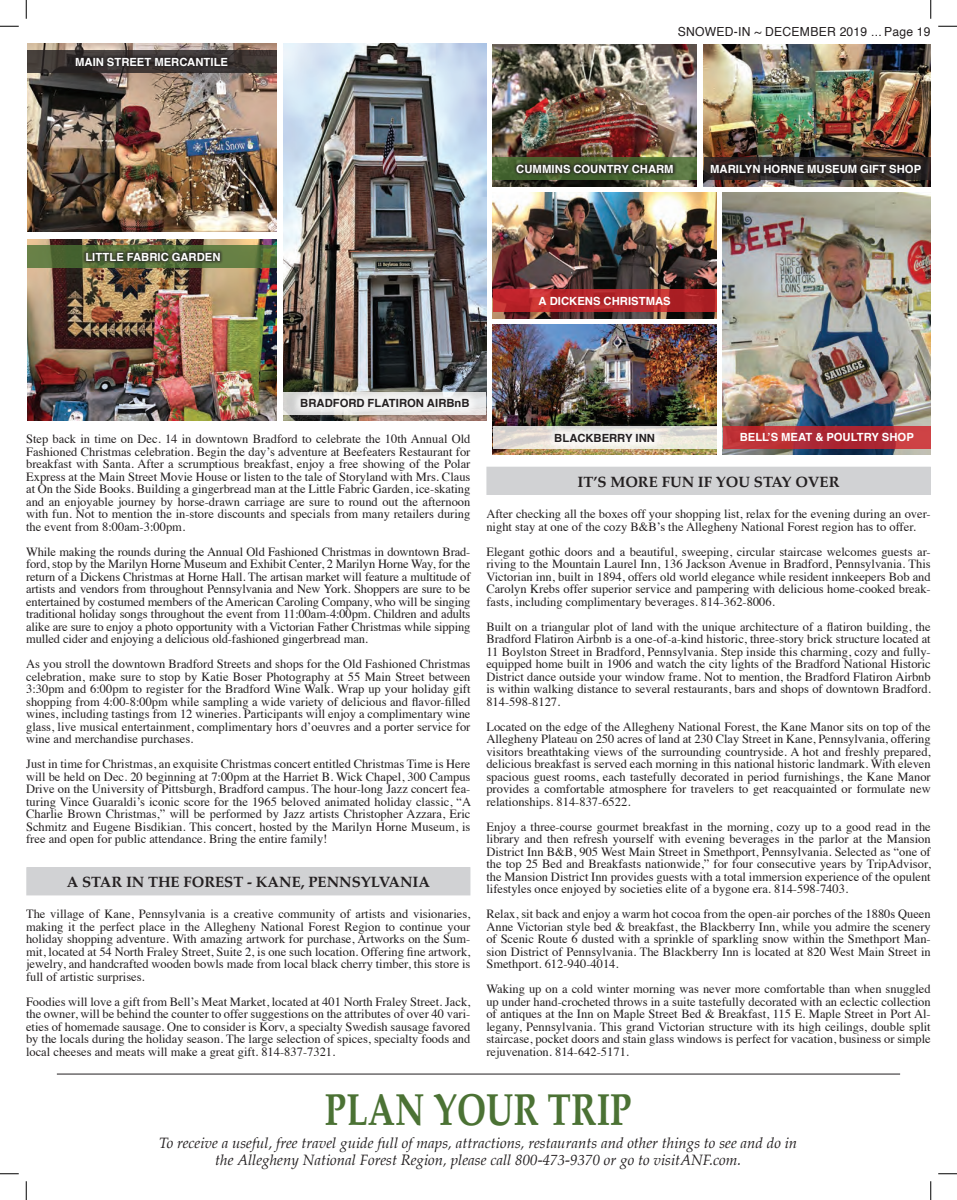
<style>
.page{position:relative;width:957px;height:1200px;background:#fff}
.page>*{position:absolute;margin:0;border:0;box-sizing:border-box;transform-origin:0 0}
.t1{font:700 45px "Palatino";color:#4b7234;scale:.78 1}
.t2{font:italic 15px/17.5px "Palatino";color:#231f20;text-align:center}
.t3{font:700 15px "Palatino";color:#231f20}
.t4{font:12.5px/12.5px "Times";color:#231f20;text-align:justify}
.t5{font:12.5px "Helvetica";letter-spacing:.02em;color:#231f20}
.t6{font:700 11.25px "Helvetica";letter-spacing:.005em;color:#fff}
.t7{font:700 11.25px "Helvetica";color:#231f20}
</style>
<div class="page">
<div style="left:27px;top:868px;width:443px;height:27px;background:#d1d2d4"></div>
<div style="left:26px;top:867px;width:444px;height:28px;border:1px solid #d1d2d4"></div>
<div style="left:487px;top:467px;width:443px;height:27px;background:#d1d2d4"></div>
<div style="left:486px;top:467px;width:445px;height:28px;border:1px solid #d1d2d4"></div>
<hr style="left:57px;top:1074px;width:843px;height:1px;background:#231f20">
<img style="left:493px;top:325px;width:223px;height:129px">
<img style="left:493px;top:44px;width:204px;height:142px">
<img style="left:28px;top:239px;width:249px;height:181px">
<img style="left:493px;top:193px;width:223px;height:125px">
<img style="left:28px;top:44px;width:249px;height:188px">
<img style="left:704px;top:44px;width:227px;height:142px">
<img style="left:283px;top:44px;width:203px;height:376px">
<img style="left:723px;top:193px;width:208px;height:261px">
<svg style="left:28px;top:50px;width:249px;height:23px;background:#3c3533"></svg>
<svg style="left:493px;top:426px;width:223px;height:23px;background:#e0ddd5"></svg>
<div style="left:72px;top:54px;width:159px;height:15px;background:#231f20;opacity:.75"></div>
<div style="left:544px;top:423px;width:121px;height:30px;background:#fff;opacity:.75"></div>
<svg style="left:28px;top:245px;width:249px;height:23px;background:#59723b"></svg>
<div style="left:82px;top:249px;width:142px;height:15px;background:#231f20;opacity:.75"></div>
<svg style="left:283px;top:392px;width:203px;height:22px"></svg>
<div style="left:291px;top:388px;width:189px;height:30px;background:#fff;opacity:.75"></div>
<svg style="left:493px;top:157px;width:204px;height:23px;background:#4e6a35"></svg>
<div style="left:513px;top:161px;width:164px;height:16px;background:#231f20;opacity:.75"></div>
<svg style="left:493px;top:289px;width:223px;height:23px;background:#b7262b"></svg>
<svg style="left:723px;top:426px;width:208px;height:23px;background:#b82f37"></svg>
<svg style="left:704px;top:157px;width:227px;height:23px;background:#2f2826"></svg>
<div style="left:707px;top:161px;width:218px;height:16px;background:#231f20"></div>
<svg style="left:0;top:25px;width:19px;height:2px"></svg>
<svg style="left:938px;top:25px;width:19px;height:2px"></svg>
<svg style="left:0;top:1173px;width:19px;height:2px"></svg>
<svg style="left:938px;top:1173px;width:19px;height:2px"></svg>
<svg style="left:25px;top:0;width:2px;height:19px"></svg>
<svg style="left:25px;top:1181px;width:2px;height:19px"></svg>
<svg style="left:930px;top:0;width:2px;height:19px"></svg>
<svg style="left:930px;top:1181px;width:2px;height:19px"></svg>
<p class="t6" style="left:75px;top:53px;width:154px">MAIN STREET MERCANTILE</p>
<p class="t5" style="left:678px;top:22px;width:255px">SNOWED-IN ~ DECEMBER 2019 ... Page 19</p>
<p class="t6" style="left:85px;top:248px;width:137px">LITTLE FABRIC GARDEN</p>
<p class="t6" style="left:516px;top:160px;width:159px">CUMMINS COUNTRY CHARM</p>
<p class="t6" style="left:710px;top:160px;width:213px">MARILYN HORNE MUSEUM GIFT SHOP</p>
<p class="t6" style="left:539px;top:292px;width:134px">A DICKENS CHRISTMAS</p>
<p class="t7" style="left:300px;top:394px;width:171px">BRADFORD FLATIRON AIRBnB</p>
<p class="t4" style="left:26px;top:432px;width:446px">Step back in time on Dec. 14 in downtown Bradford to celebrate the 10th Annual Old Fashioned Christmas celebration. Begin the day’s adventure at Beefeaters Restaurant for breakfast with Santa. After a scrumptious breakfast, enjoy a free showing of the Polar Express at the Main Street Movie House or listen to the tale of Storyland with Mrs. Claus at On the Side Books. Building a gingerbread man at the Little Fabric Garden, ice-skating and an enjoyable journey by horse-drawn carriage are sure to round out the afternoon with fun. Not to mention the in-store discounts and specials from many retailers during the event from 8:00am-3:00pm.</p>
<p class="t4" style="left:26px;top:544px;width:446px">While making the rounds during the Annual Old Fashioned Christmas in downtown Brad&shy;ford, stop by the Marilyn Horne Museum and Exhibit Center, 2 Marilyn Horne Way, for the return of a Dickens Christmas at Horne Hall. The artisan market will feature a multitude of artists and vendors from throughout Pennsylvania and New York. Shoppers are sure to be entertained by costumed members of the American Caroling Company, who will be singing traditional holiday songs throughout the event from 11:00am-4:00pm. Children and adults alike are sure to enjoy a photo opportunity with a Victorian Father Christmas while sipping mulled cider and enjoying a delicious old-fashioned gingerbread man.</p>
<p class="t4" style="left:26px;top:657px;width:446px">As you stroll the downtown Bradford Streets and shops for the Old Fashioned Christmas celebration, make sure to stop by Katie Boser Photography at 55 Main Street between 3:30pm and 6:00pm to register for the Bradford Wine Walk. Wrap up your holiday gift shopping from 4:00-8:00pm while sampling a wide variety of delicious and flavor-filled wines, including tastings from 12 wineries. Participants will enjoy a complimentary wine glass, live musical entertainment, complimentary hors d’oeuvres and a porter service for wine and merchandise purchases.</p>
<p class="t4" style="left:26px;top:757px;width:447px">Just in time for Christmas, an exquisite Christmas concert entitled Christmas Time is Here will be held on Dec. 20 beginning at 7:00pm at the Harriet B. Wick Chapel, 300 Campus Drive on the University of Pittsburgh, Bradford campus. The hour-long Jazz concert fea&shy;turing Vince Guaraldi’s iconic score for the 1965 beloved animated holiday classic, “A Charlie Brown Christmas,” will be performed by Jazz artists Christopher Azzara, Eric Schmitz and Eugene Bisdikian. This concert, hosted by the Marilyn Horne Museum, is free and open for public attendance. Bring the entire family!</p>
<p class="t3" style="left:67px;top:869px;width:365px">A STAR IN THE FOREST - KANE, PENNSYLVANIA</p>
<p class="t4" style="left:26px;top:907px;width:446px">The village of Kane, Pennsylvania is a creative community of artists and visionaries, making it the perfect place in the Allegheny National Forest Region to continue your holiday shopping adventure. With amazing artwork for purchase, Artworks on the Sum&shy;mit, located at 54 North Fraley Street, Suite 2, is one such location. Offering fine artwork, jewelry, and handcrafted wooden bowls made from local black cherry timber, this store is full of artistic surprises.</p>
<p class="t4" style="left:26px;top:994px;width:446px">Foodies will love a gift from Bell’s Meat Market, located at 401 North Fraley Street. Jack, the owner, will be behind the counter to offer suggestions on the attributes of over 40 vari&shy;eties of homemade sausage. One to consider is Korv, a specialty Swedish sausage favored by the locals during the holiday season. The large selection of spices, specialty foods and local cheeses and meats will make a great gift. 814-837-7321.</p>
<p class="t7" style="left:554px;top:429px;width:102px">BLACKBERRY INN</p>
<p class="t6" style="left:740px;top:428px;width:176px">BELL’S MEAT &amp; POULTRY SHOP</p>
<p class="t3" style="left:578px;top:469px;width:263px">IT’S MORE FUN IF YOU STAY OVER</p>
<p class="t4" style="left:486px;top:507px;width:446px">After checking all the boxes off your shopping list, relax for the evening during an over&shy;night stay at one of the cozy B&amp;B’s the Allegheny National Forest region has to offer.</p>
<p class="t4" style="left:486px;top:544px;width:446px">Elegant gothic doors and a beautiful, sweeping, circular staircase welcomes guests ar&shy;riving to the Mountain Laurel Inn, 136 Jackson Avenue in Bradford, Pennsylvania. This Victorian inn, built in 1894, offers old world elegance while resident innkeepers Bob and Carolyn Krebs offer superior service and pampering with delicious home-cooked break&shy;fasts, including complimentary beverages. 814-362-8006.</p>
<p class="t4" style="left:486px;top:619px;width:446px">Built on a triangular plot of land with the unique architecture of a flatiron building, the Bradford Flatiron Airbnb is a one-of-a-kind historic, three-story brick structure located at 11 Boylston Street in Bradford, Pennsylvania. Step inside this charming, cozy and fully&shy;equipped home built in 1906 and watch the city lights of the Bradford National Historic District dance outside your window frame. Not to mention, the Bradford Flatiron Airbnb is within walking distance to several restaurants, bars and shops of downtown Bradford.<br>814-598-8127.</p>
<p class="t4" style="left:486px;top:719px;width:446px">Located on the edge of the Allegheny National Forest, the Kane Manor sits on top of the Allegheny Plateau on 250 acres of land at 230 Clay Street in Kane, Pennsylvania, offering visitors breathtaking views of the surrounding countryside. A hot and freshly prepared, delicious breakfast is served each morning in this national historic landmark. With eleven spacious guest rooms, each tastefully decorated in period furnishings, the Kane Manor provides a comfortable atmosphere for travelers to get reacquainted or formulate new relationships. 814-837-6522.</p>
<p class="t4" style="left:486px;top:819px;width:446px">Enjoy a three-course gourmet breakfast in the morning, cozy up to a good read in the library and then refresh yourself with evening beverages in the parlor at the Mansion District Inn B&amp;B, 905 West Main Street in Smethport, Pennsylvania. Selected as “one of the top 25 Bed and Breakfasts nationwide,” for four consecutive years by TripAdvisor, the Mansion District Inn provides guests with a total immersion experience of the opulent lifestyles once enjoyed by societies elite of a bygone era. 814-598-7403.</p>
<p class="t4" style="left:486px;top:907px;width:446px">Relax, sit back and enjoy a warm hot cocoa from the open-air porches of the 1880s Queen Anne Victorian style bed &amp; breakfast, the Blackberry Inn, while you admire the scenery of Scenic Route 6 dusted with a sprinkle of sparkling snow within the Smethport Man&shy;sion District of Pennsylvania. The Blackberry Inn is located at 820 West Main Street in Smethport. 612-940-4014.</p>
<p class="t4" style="left:486px;top:982px;width:446px">Waking up on a cold winter morning was never more comfortable than when snuggled up under hand-crocheted throws in a suite tastefully decorated with an eclectic collection of antiques at the Inn on Maple Street Bed &amp; Breakfast, 115 E. Maple Street in Port Al&shy;legany, Pennsylvania. This grand Victorian structure with its high ceilings, double split staircase, pocket doors and stain glass windows is perfect for vacation, business or simple rejuvenation. 814-642-5171.</p>
<h1 class="t1" style="left:325px;top:1071px;width:395px">PLAN YOUR TRIP</h1>
<p class="t2" style="left:159px;top:1134px;width:640px">To receive a useful, free travel guide full of maps, attractions, restaurants and other things to see and do in the Allegheny National Forest Region, please call 800-473-9370 or go to visitANF.com.</p>
</div>
